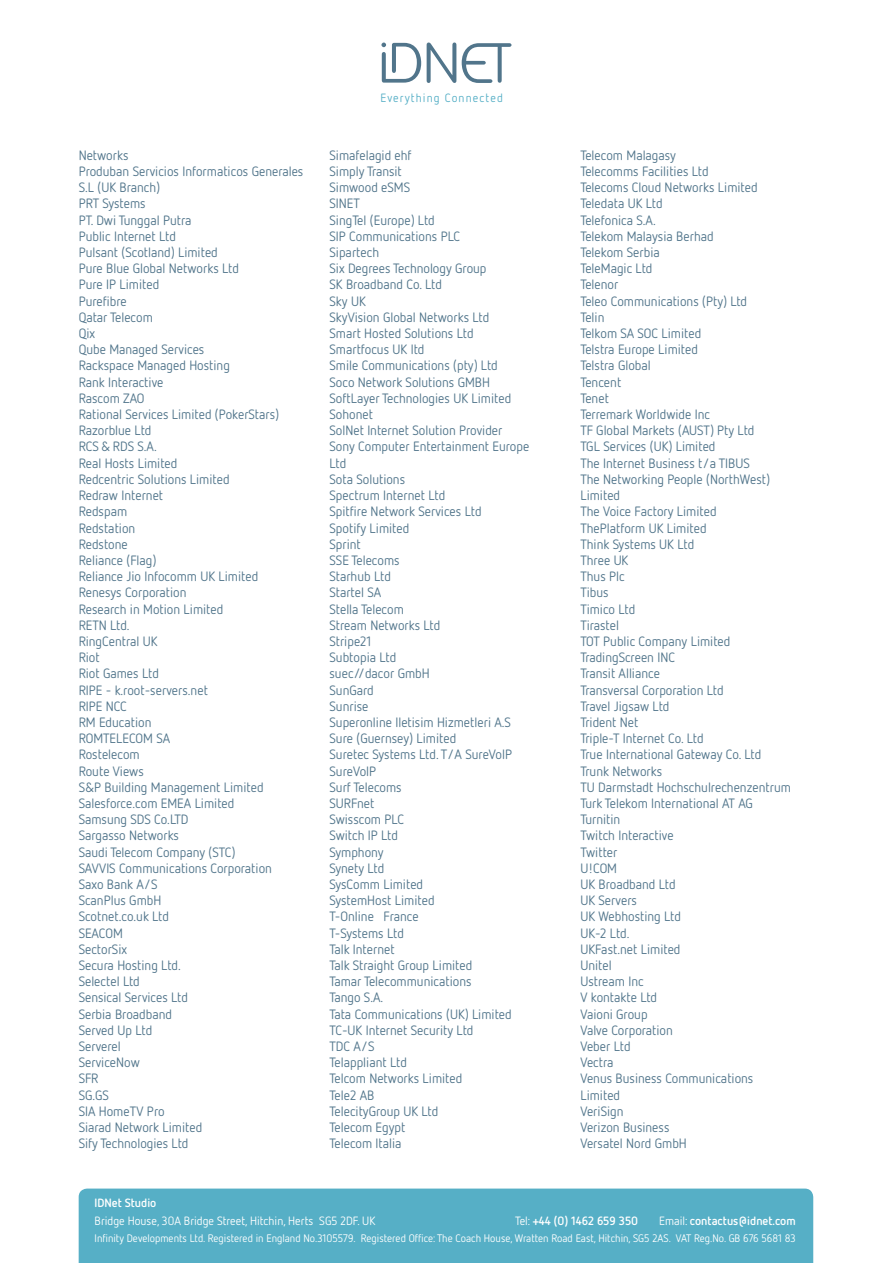
<style>
.page{position:relative;width:893px;height:1263px;background:#fff}
.page>*{position:absolute;margin:0;border:0;box-sizing:border-box;transform-origin:0 0}
.t1{font:13.5px/16.2px "Netto OT";color:#51758b}
.t2{font:700 12px "Netto OT";color:#fff}
.t3{font:12px "Netto OT";color:#fff}
.t4{font:12px "Netto OT";letter-spacing:.09em;color:#56afc6}
.t5{font:10.8px "Netto OT";color:#fff}
.s1{font-weight:400}
</style>
<div class="page">
<div style="left:79px;top:1188px;width:734px;height:75px;background:#56afc6"></div>
<svg style="left:381px;top:43px;width:40px;height:40px"></svg>
<svg style="left:427px;top:43px;width:29px;height:40px"></svg>
<svg style="left:462px;top:43px;width:49px;height:40px"></svg>
<p class="t4" style="left:380px;top:91px;width:124px">Everything Connected</p>
<p class="t1" style="left:79px;top:147px;width:226px">Networks<br>Produban Servicios Informaticos Generales<br>S.L (UK Branch)<br>PRT Systems<br>PT. Dwi Tunggal Putra<br>Public Internet Ltd<br>Pulsant (Scotland) Limited<br>Pure Blue Global Networks Ltd<br>Pure IP Limited<br>Purefibre<br>Qatar Telecom<br>Qix<br>Qube Managed Services<br>Rackspace Managed Hosting<br>Rank Interactive<br>Rascom ZAO<br>Rational Services Limited (PokerStars)<br>Razorblue Ltd<br>RCS &amp; RDS S.A.<br>Real Hosts Limited<br>Redcentric Solutions Limited<br>Redraw Internet<br>Redspam<br>Redstation<br>Redstone<br>Reliance (Flag)<br>Reliance Jio Infocomm UK Limited<br>Renesys Corporation<br>Research in Motion Limited<br>RETN Ltd.<br>RingCentral UK<br>Riot<br>Riot Games Ltd<br>RIPE - k.root-servers.net<br>RIPE NCC<br>RM Education<br>ROMTELECOM SA<br>Rostelecom<br>Route Views<br>S&amp;P Building Management Limited<br>Salesforce.com EMEA Limited<br>Samsung SDS Co.LTD<br>Sargasso Networks<br>Saudi Telecom Company (STC)<br>SAVVIS Communications Corporation<br>Saxo Bank A/S<br>ScanPlus GmbH<br>Scotnet.co.uk Ltd<br>SEACOM<br>SectorSix<br>Secura Hosting Ltd.<br>Selectel Ltd<br>Sensical Services Ltd<br>Serbia Broadband<br>Served Up Ltd<br>Serverel<br>ServiceNow<br>SFR<br>SG.GS<br>SIA HomeTV Pro<br>Siarad Network Limited<br>Sify Technologies Ltd</p>
<p class="t1" style="left:330px;top:147px;width:201px">Simafelagid ehf<br>Simply Transit<br>Simwood eSMS<br>SINET<br>SingTel (Europe) Ltd<br>SIP Communications PLC<br>Sipartech<br>Six Degrees Technology Group<br>SK Broadband Co. Ltd<br>Sky UK<br>SkyVision Global Networks Ltd<br>Smart Hosted Solutions Ltd<br>Smartfocus UK ltd<br>Smile Communications (pty) Ltd<br>Soco Network Solutions GMBH<br>SoftLayer Technologies UK Limited<br>Sohonet<br>SolNet Internet Solution Provider<br>Sony Computer Entertainment Europe<br>Ltd<br>Sota Solutions<br>Spectrum Internet Ltd<br>Spitfire Network Services Ltd<br>Spotify Limited<br>Sprint<br>SSE Telecoms<br>Starhub Ltd<br>Startel SA<br>Stella Telecom<br>Stream Networks Ltd<br>Stripe21<br>Subtopia Ltd<br>suec//dacor GmbH<br>SunGard<br>Sunrise<br>Superonline Iletisim Hizmetleri A.S<br>Sure (Guernsey) Limited<br>Suretec Systems Ltd. T/A SureVoIP<br>SureVoIP<br>Surf Telecoms<br>SURFnet<br>Swisscom PLC<br>Switch IP Ltd<br>Symphony<br>Synety Ltd<br>SysComm Limited<br>SystemHost Limited<br>T-Online France<br>T-Systems Ltd<br>Talk Internet<br>Talk Straight Group Limited<br>Tamar Telecommunications<br>Tango S.A.<br>Tata Communications (UK) Limited<br>TC-UK Internet Security Ltd<br>TDC A/S<br>Telappliant Ltd<br>Telcom Networks Limited<br>Tele2 AB<br>TelecityGroup UK Ltd<br>Telecom Egypt<br>Telecom Italia</p>
<p class="t1" style="left:580px;top:147px;width:212px">Telecom Malagasy<br>Telecomms Facilities Ltd<br>Telecoms Cloud Networks Limited<br>Teledata UK Ltd<br>Telefonica S.A.<br>Telekom Malaysia Berhad<br>Telekom Serbia<br>TeleMagic Ltd<br>Telenor<br>Teleo Communications (Pty) Ltd<br>Telin<br>Telkom SA SOC Limited<br>Telstra Europe Limited<br>Telstra Global<br>Tencent<br>Tenet<br>Terremark Worldwide Inc<br>TF Global Markets (AUST) Pty Ltd<br>TGL Services (UK) Limited<br>The Internet Business t/a TIBUS<br>The Networking People (NorthWest)<br>Limited<br>The Voice Factory Limited<br>ThePlatform UK Limited<br>Think Systems UK Ltd<br>Three UK<br>Thus Plc<br>Tibus<br>Timico Ltd<br>Tirastel<br>TOT Public Company Limited<br>TradingScreen INC<br>Transit Alliance<br>Transversal Corporation Ltd<br>Travel Jigsaw Ltd<br>Trident Net<br>Triple-T Internet Co. Ltd<br>True International Gateway Co. Ltd<br>Trunk Networks<br>TU Darmstadt Hochschulrechenzentrum<br>Turk Telekom International AT AG<br>Turnitin<br>Twitch Interactive<br>Twitter<br>U!COM<br>UK Broadband Ltd<br>UK Servers<br>UK Webhosting Ltd<br>UK-2 Ltd.<br>UKFast.net Limited<br>Unitel<br>Ustream Inc<br>V kontakte Ltd<br>Vaioni Group<br>Valve Corporation<br>Veber Ltd<br>Vectra<br>Venus Business Communications<br>Limited<br>VeriSign<br>Verizon Business<br>Versatel Nord GmbH</p>
<p class="t2" style="left:95px;top:1196px;width:63px">IDNet Studio</p>
<p class="t3" style="left:95px;top:1214px;width:282px">Bridge House, 30A Bridge Street, Hitchin, Herts SG5 2DF. UK</p>
<p class="t2" style="left:515px;top:1214px;width:124px"><span class="s1">Tel:</span> +44 (0) 1462 659 350</p>
<p class="t2" style="left:659px;top:1214px;width:138px"><span class="s1">Email:</span> contactus@idnet.com</p>
<p class="t5" style="left:95px;top:1231px;width:703px">Infinity Developments Ltd. Registered in England No.3105579. Registered Office: The Coach House, Wratten Road East, Hitchin, SG5 2AS. VAT Reg.No. GB 676 5681 83</p>
</div>
